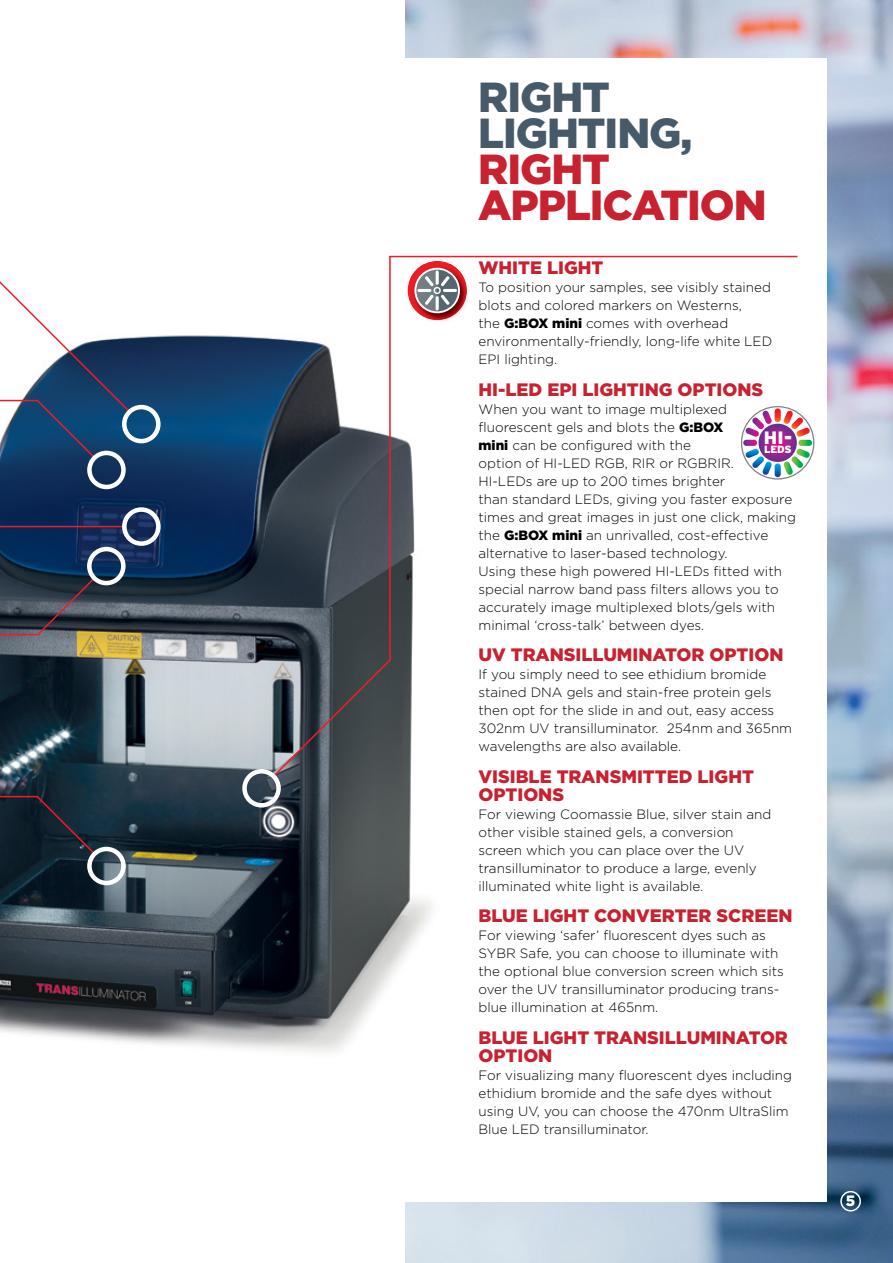
<style>
.page{position:relative;width:893px;height:1263px;background:#fff}
.page>*{position:absolute;margin:0;border:0;box-sizing:border-box;transform-origin:0 0}
.t1{font:900 42px/36px "Gotham";letter-spacing:-.025em;color:#c82130}
.t2{font:900 42px/36px "Gotham";letter-spacing:-.025em;color:#475a6a}
.t3{font:900 18px/18px "Gotham";color:#c82130}
.t4{font:900 17.85px "Interstate";color:#fff}
.t5{font:900 15px "Gotham";color:#fff}
.t6{font:300 13.5px/18px "Gotham";color:#000}
.t7{font:900 10.5px "Interstate";color:#fff}
.s1{font-weight:900}
</style>
<div class="page">
<img style="left:406px;top:0;width:487px;height:1263px">
<div style="left:0;top:58px;width:827px;height:1144px;background:#fff"></div>
<img style="left:0;top:255px;width:439px;height:797px">
<div style="left:122px;top:405px;width:39px;height:38px;border:4px solid #fff;border-radius:50%"></div>
<svg style="left:0;top:255px;width:131px;height:205px"></svg>
<div style="left:87px;top:451px;width:39px;height:38px;border:4px solid #fff;border-radius:50%"></div>
<hr style="left:0;top:526px;width:125px;height:1px;background:#ed1d24">
<div style="left:122px;top:507px;width:39px;height:39px;border:4px solid #fff;border-radius:50%"></div>
<hr style="left:0;top:634px;width:38px;height:1px;background:#ed1d24">
<svg style="left:36px;top:576px;width:61px;height:61px;background:#404349"></svg>
<div style="left:87px;top:547px;width:39px;height:38px;border:4px solid #fff;border-radius:50%"></div>
<hr style="left:0;top:796px;width:38px;height:1px;background:#ed1d24">
<svg style="left:35px;top:794px;width:62px;height:62px;background:#192734"></svg>
<div style="left:87px;top:847px;width:39px;height:38px;border:4px solid #fff;border-radius:50%"></div>
<div style="left:408px;top:261px;width:59px;height:59px;background:#ed1d24;border-radius:50%"></div>
<img style="left:411px;top:291px;width:57px;height:31px">
<img style="left:411px;top:264px;width:56px;height:56px">
<svg style="left:414px;top:268px;width:46px;height:45px;background:#a4878d"></svg>
<hr style="left:389px;top:256px;width:408px;height:1px;background:#ed1d24">
<hr style="left:389px;top:256px;width:2px;height:404px;background:#ed1d24">
<svg style="left:272px;top:658px;width:120px;height:120px;background:#4c5156"></svg>
<div style="left:242px;top:769px;width:39px;height:38px;border:4px solid #fff;border-radius:50%"></div>
<svg style="left:741px;top:407px;width:73px;height:72px"></svg>
<div style="left:741px;top:406px;width:73px;height:74px;border:1px solid #808285;border-radius:50%"></div>
<svg style="left:743px;top:440px;width:14px;height:6px"></svg>
<svg style="left:798px;top:440px;width:14px;height:6px"></svg>
<svg style="left:775px;top:463px;width:6px;height:14px"></svg>
<svg style="left:775px;top:408px;width:6px;height:14px"></svg>
<svg style="left:745px;top:449px;width:27px;height:26px"></svg>
<svg style="left:783px;top:411px;width:27px;height:26px"></svg>
<svg style="left:783px;top:449px;width:27px;height:26px"></svg>
<svg style="left:745px;top:411px;width:27px;height:26px"></svg>
<svg style="left:758px;top:424px;width:39px;height:38px"></svg>
<div style="left:840px;top:1191px;width:21px;height:20px;border:2px solid #fff;border-radius:50%"></div>
<h1 class="t2" style="left:478px;top:79px;width:216px">RIGHT<br>LIGHTING,</h1>
<h1 class="t1" style="left:478px;top:151px;width:290px">RIGHT<br>APPLICATION</h1>
<h2 class="t3" style="left:478px;top:259px;width:126px">WHITE LIGHT</h2>
<p class="t6" style="left:478px;top:278px;width:295px">To position your samples, see visibly stained blots and colored markers on Westerns,<br>the <span class="s1">G:BOX mini</span> comes with overhead environmentally-friendly, long-life white LED EPI lighting.</p>
<h2 class="t3" style="left:478px;top:380px;width:286px">HI-LED EPI LIGHTING OPTIONS</h2>
<p class="t6" style="left:478px;top:400px;width:319px">When you want to image multiplexed fluorescent gels and blots the <span class="s1">G:BOX<br>mini</span> can be configured with the<br>option of HI-LED RGB, RIR or RGBRIR.<br>HI-LEDs are up to 200 times brighter<br>than standard LEDs, giving you faster exposure times and great images in just one click, making the <span class="s1">G:BOX mini</span> an unrivalled, cost-effective alternative to laser-based technology.<br>Using these high powered HI-LEDs fitted with special narrow band pass filters allows you to accurately image multiplexed blots/gels with minimal ‘cross-talk’ between dyes.</p>
<h2 class="t3" style="left:478px;top:646px;width:306px">UV TRANSILLUMINATOR OPTION</h2>
<p class="t6" style="left:478px;top:665px;width:315px">If you simply need to see ethidium bromide stained DNA gels and stain-free protein gels then opt for the slide in and out, easy access 302nm UV transilluminator. 254nm and 365nm wavelengths are also available.</p>
<h2 class="t3" style="left:478px;top:767px;width:277px">VISIBLE TRANSMITTED LIGHT<br>OPTIONS</h2>
<p class="t6" style="left:478px;top:805px;width:294px">For viewing Coomassie Blue, silver stain and other visible stained gels, a conversion screen which you can place over the UV transilluminator to produce a large, evenly illuminated white light is available.</p>
<h2 class="t3" style="left:478px;top:907px;width:316px">BLUE LIGHT CONVERTER SCREEN</h2>
<p class="t6" style="left:478px;top:926px;width:307px">For viewing ‘safer’ fluorescent dyes such as SYBR Safe, you can choose to illuminate with the optional blue conversion screen which sits over the UV transilluminator producing trans&shy;blue illumination at 465nm.</p>
<h2 class="t3" style="left:478px;top:1028px;width:311px">BLUE LIGHT TRANSILLUMINATOR<br>OPTION</h2>
<p class="t6" style="left:478px;top:1066px;width:315px">For visualizing many fluorescent dyes including ethidium bromide and the safe dyes without using UV, you can choose the 470nm UltraSlim Blue LED transilluminator.</p>
<h3 class="t4" style="left:764px;top:428px;width:30px">HI-</h3>
<p class="t7" style="left:764px;top:444px;width:29px">LEDS</p>
<p class="t5" style="left:846px;top:1190px;width:11px">5</p>
</div>
